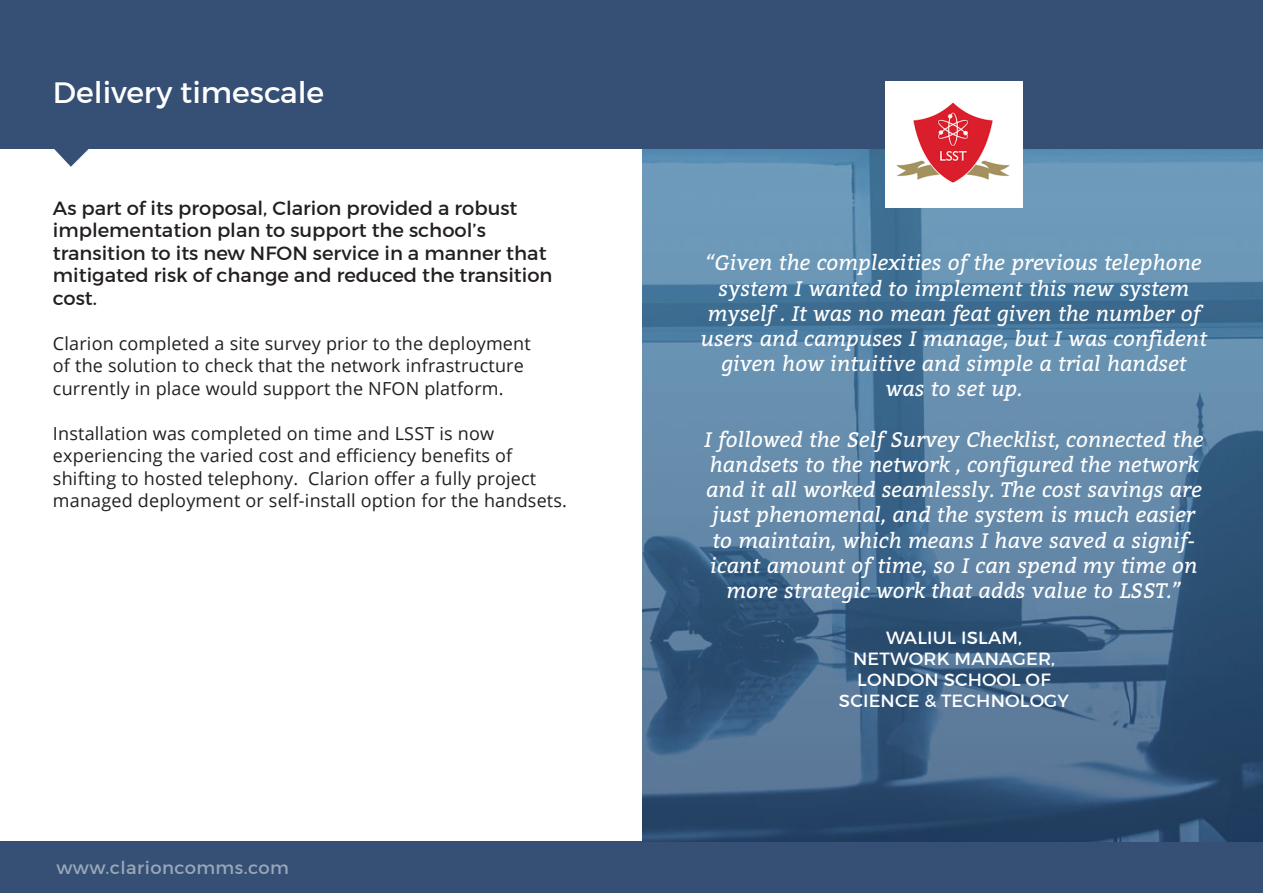
<style>
.page{position:relative;width:1263px;height:893px;background:#fff}
.page>*{position:absolute;margin:0;border:0;box-sizing:border-box;transform-origin:0 0}
.t1{font:30px "Montserrat";color:#fff}
.Centered{font:italic 21px/25.2px "Bitter";color:#fff;text-align:center}
.t2{font:19.5px/22.5px "Montserrat";color:#231f20}
.t3{font:18px/22.5px "Open Sans";letter-spacing:.01em;color:#231f20}
.Centered-2{font:18px "Montserrat";letter-spacing:.01em;color:#fff}
</style>
<div class="page">
<div style="left:0;top:842px;width:1263px;height:51px;background:#355074"></div>
<img style="left:642px;top:149px;width:621px;height:693px">
<div style="left:0;top:0;width:1263px;height:149px;background:#355074"></div>
<img style="left:885px;top:82px;width:138px;height:125px">
<svg style="left:54px;top:149px;width:35px;height:18px"></svg>
<p class="t1" style="left:53px;top:74px;width:273px">Delivery timescale</p>
<p class="t2" style="left:53px;top:196px;width:501px">As part of its proposal, Clarion provided a robust implementation plan to support the school’s transition to its new NFON service in a manner that mitigated risk of change and reduced the transition cost.</p>
<p class="t3" style="left:53px;top:331px;width:479px">Clarion completed a site survey prior to the deployment of the solution to check that the network infrastructure currently in place would support the NFON platform.</p>
<p class="t3" style="left:53px;top:421px;width:516px">Installation was completed on time and LSST is now experiencing the varied cost and efficiency benefits of shifting to hosted telephony. Clarion offer a fully project managed deployment or self-install option for the handsets.</p>
<p class="Centered-2" style="left:56px;top:857px;width:234px">www.clarioncomms.com</p>
<p class="Centered" style="left:701px;top:249px;width:508px">“Given the complexities of the previous telephone system I wanted to implement this new system myself . It was no mean feat given the number of users and campuses I manage, but I was confident given how intuitive and simple a trial handset was to set up.</p>
<p class="Centered" style="left:704px;top:426px;width:501px">I followed the Self Survey Checklist, connected the handsets to the network , configured the network and it all worked seamlessly. The cost savings are just phenomenal, and the system is much easier to maintain, which means I have saved a signif&shy;icant amount of time, so I can spend my time on more strategic work that adds value to LSST.”</p>
<p class="Centered-2" style="left:886px;top:627px;width:138px">WALIUL ISLAM,</p>
<p class="Centered-2" style="left:853px;top:648px;width:203px">NETWORK MANAGER,</p>
<p class="Centered-2" style="left:857px;top:669px;width:195px">LONDON SCHOOL OF</p>
<p class="Centered-2" style="left:839px;top:690px;width:232px">SCIENCE &amp; TECHNOLOGY</p>
</div>
